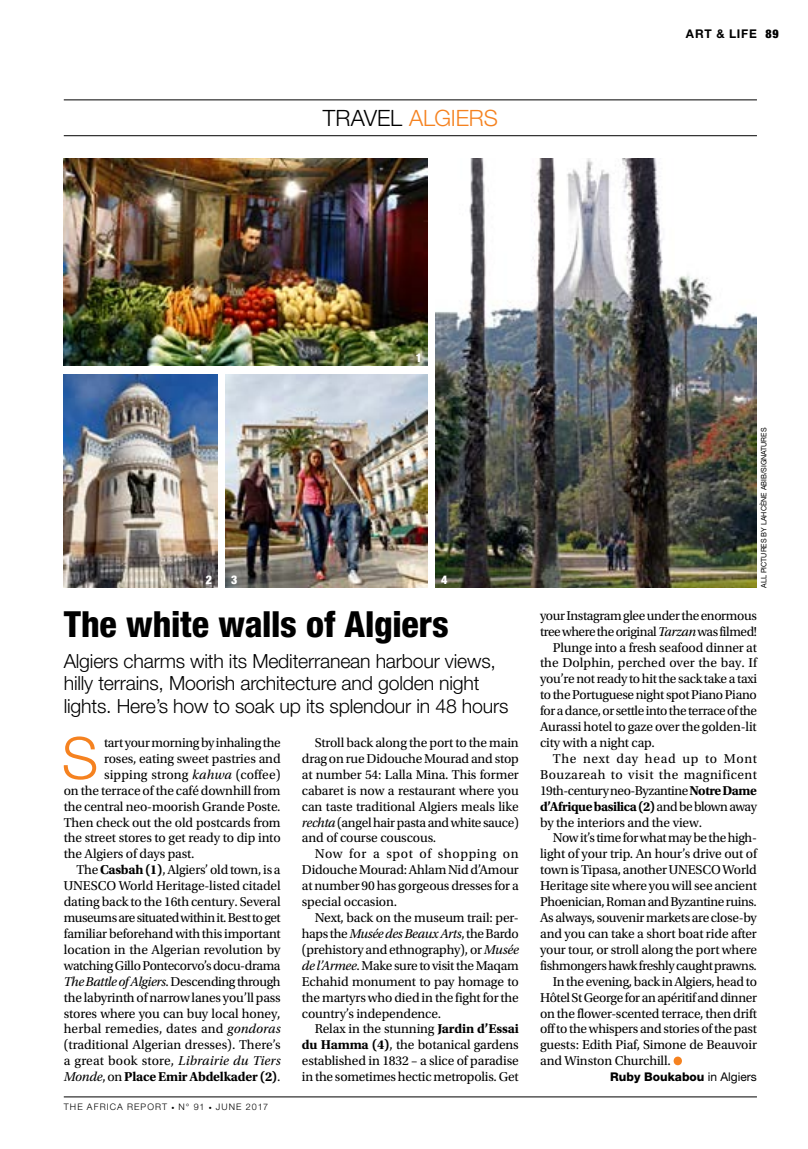
<style>
.page{position:relative;width:808px;height:1149px;background:#fff}
.page>*{position:absolute;margin:0;border:0;box-sizing:border-box;transform-origin:0 0}
.t1{font:300 58.05px "Helvetica Neue LT Std";color:#f58220}
.t2{font:800 condensed 36px "Helvetica Neue LT Std";letter-spacing:-.005em;color:#000}
.t3{font:300 22.5px "Helvetica Neue LT Std";letter-spacing:-.005em;color:#f58220}
.t4{font:300 19.5px/22.5px "Helvetica Neue LT Std";letter-spacing:-.01em;color:#000}
.t5{font:13.5px/15.9px "Utopia Std";letter-spacing:-.015em;color:#000;text-align:justify}
.t6{font:13.5px "Utopia Std";letter-spacing:-.035em;color:#000}
.t7{font:700 13.5px "Utopia Std";letter-spacing:-.02em;color:#000}
.t8{font:13.5px "Utopia Std";letter-spacing:.01em;color:#000}
.t9{font:italic 13.5px "Utopia Std";letter-spacing:-.025em;color:#000}
.t10{font:13.5px "Utopia Std";letter-spacing:.005em;color:#000}
.t11{font:13.5px "Utopia Std";letter-spacing:.03em;color:#000}
.t12{font:13.5px "Utopia Std";letter-spacing:.045em;color:#000}
.t13{font:800 12px "Helvetica Neue LT Std";color:#000}
.t14{font:700 12px "Helvetica Neue LT Std";letter-spacing:.065em;color:#000}
.t15{font:900 condensed 12px "Helvetica Neue LT Std";color:#fff}
.t16{font:300 9px "Helvetica Neue LT Std";letter-spacing:.12em;color:#000}
.t17{font:7.5px "Helvetica Neue LT Std";color:#000;scale:.95 1}
.s1{color:#000}
.s2{font-weight:900;font-stretch:condensed}
.s3{font-style:italic}
.s4{font-weight:700}
.s5{font-style:normal}
.s6{font-weight:400;font-style:italic}
.s7{font-weight:400}
.s8{font-size:6px}
</style>
<div class="page">
<hr style="left:64px;top:1096px;width:693px;height:1px;background:#000">
<img style="left:436px;top:158px;width:321px;height:429px">
<img style="left:64px;top:158px;width:363px;height:208px">
<img style="left:64px;top:374px;width:153px;height:213px">
<img style="left:226px;top:374px;width:201px;height:213px">
<div style="left:674px;top:1056px;width:8px;height:8px;background:#f58220;border-radius:50%"></div>
<hr style="left:64px;top:100px;width:693px;height:1px;background:#000">
<hr style="left:64px;top:135px;width:693px;height:1px;background:#000">
<h3 class="t3" style="left:323px;top:104px;width:176px"><span class="s1">TRAVEL</span> ALGIERS</h3>
<p class="t14" style="left:686px;top:27px;width:94px">ART &amp; LIFE <span class="s2">89</span></p>
<p class="t15" style="left:416px;top:350px;width:8px">1</p>
<p class="t15" style="left:206px;top:571px;width:8px">2</p>
<p class="t15" style="left:231px;top:571px;width:8px">3</p>
<p class="t15" style="left:441px;top:571px;width:8px">4</p>
<h2 class="t2" style="left:64px;top:601px;width:387px">The white walls of Algiers</h2>
<h3 class="t4" style="left:64px;top:649px;width:446px">Algiers charms with its Mediterranean harbour views, hilly terrains, Moorish architecture and golden night lights. Here’s how to soak up its splendour in 48 hours</h3>
<h1 class="t1" style="left:62px;top:722px;width:38px">S</h1>
<p class="t5" style="left:104px;top:734px;width:178px">tart your morning by inhaling the</p>
<p class="t5" style="left:104px;top:750px;width:178px">roses, eating sweet pastries and</p>
<p class="t8" style="left:104px;top:767px;width:178px">sipping strong <span class="s3">kahwa</span> (coffee)</p>
<p class="t5" style="left:64px;top:782px;width:218px">on the terrace of the café downhill from</p>
<p class="t5" style="left:64px;top:798px;width:218px">the central neo-moorish Grande Poste.</p>
<p class="t5" style="left:64px;top:814px;width:218px">Then check out the old postcards from</p>
<p class="t5" style="left:64px;top:830px;width:218px">the street stores to get ready to dip into</p>
<p class="t5" style="left:64px;top:846px;width:132px">the Algiers of days past.</p>
<p class="t5" style="left:77px;top:861px;width:206px">The <span class="s4">Casbah (1)</span>, Algiers’ old town, is a</p>
<p class="t5" style="left:64px;top:877px;width:218px">UNESCO World Heritage-listed citadel</p>
<p class="t5" style="left:64px;top:893px;width:218px">dating back to the 16th century. Several</p>
<p class="t6" style="left:64px;top:910px;width:218px">museums are situated within it. Best to get</p>
<p class="t5" style="left:64px;top:925px;width:218px">familiar beforehand with this important</p>
<p class="t5" style="left:64px;top:941px;width:218px">location in the Algerian revolution by</p>
<p class="t5" style="left:64px;top:957px;width:218px">watching Gillo Pontecorvo’s docu-drama</p>
<p class="t9" style="left:64px;top:973px;width:218px">The Battle of Algiers<span class="s5">. Descending through</span></p>
<p class="t5" style="left:64px;top:989px;width:218px">the labyrinth of narrow lanes you’ll pass</p>
<p class="t5" style="left:64px;top:1005px;width:218px">stores where you can buy local honey,</p>
<p class="t10" style="left:64px;top:1021px;width:218px">herbal remedies, dates and <span class="s3">gondoras</span></p>
<p class="t5" style="left:64px;top:1036px;width:218px">(traditional Algerian dresses). There’s</p>
<p class="t8" style="left:64px;top:1053px;width:218px">a great book store, <span class="s3">Librairie du Tiers</span></p>
<p class="t7" style="left:64px;top:1068px;width:218px"><span class="s6">Monde</span><span class="s7">, on</span> Place Emir Abdelkader (2)<span class="s7">.</span></p>
<p class="t16" style="left:64px;top:1101px;width:206px">THE AFRICA REPORT <span class="s8">•</span> N° 91 <span class="s8">•</span> JUNE 2017</p>
<p class="t5" style="left:302px;top:734px;width:218px;text-indent:13px">Stroll back along the port to the main drag on rue Didouche Mourad and stop at number 54: Lalla Mina. This former cabaret is now a restaurant where you can taste traditional Algiers meals like <span class="s3">rechta</span> (angel hair pasta and white sauce) and of course couscous.</p>
<p class="t5" style="left:302px;top:846px;width:218px;text-indent:13px">Now for a spot of shopping on Didouche Mourad: Ahlam Nid d’Amour at number 90 has gorgeous dresses for a special occasion.</p>
<p class="t5" style="left:302px;top:909px;width:218px;text-indent:13px">Next, back on the museum trail: per&shy;haps the <span class="s3">Musée des Beaux Arts</span>, the Bardo (prehistory and ethnography), or <span class="s3">Musée de l’Armee</span>. Make sure to visit the Maqam Echahid monument to pay homage to the martyrs who died in the fight for the country’s independence.</p>
<p class="t5" style="left:302px;top:1020px;width:218px;text-indent:13px">Relax in the stunning <span class="s4">Jardin d’Essai du Hamma (4)</span>, the botanical gardens established in 1832 – a slice of paradise in the sometimes hectic metropolis. Get</p>
<p class="t17" style="left:759px;top:587px;width:170px;rotate:-90deg">ALL PICTURES BY LAHCÈNE ABIB/SIGNATURES</p>
<p class="t5" style="left:540px;top:607px;width:218px">your Instagram glee under the enormous</p>
<p class="t5" style="left:540px;top:623px;width:218px">tree where the original <span class="s3">Tarzan</span> was filmed!</p>
<p class="t5" style="left:553px;top:639px;width:206px">Plunge into a fresh seafood dinner at</p>
<p class="t5" style="left:540px;top:655px;width:218px">the Dolphin, perched over the bay. If</p>
<p class="t5" style="left:540px;top:671px;width:218px">you’re not ready to hit the sack take a taxi</p>
<p class="t5" style="left:540px;top:687px;width:218px">to the Portuguese night spot Piano Piano</p>
<p class="t5" style="left:540px;top:702px;width:218px">for a dance, or settle into the terrace of the</p>
<p class="t5" style="left:540px;top:718px;width:218px">Aurassi hotel to gaze over the golden-lit</p>
<p class="t5" style="left:540px;top:734px;width:116px">city with a night cap.</p>
<p class="t12" style="left:553px;top:751px;width:206px">The next day head up to Mont</p>
<p class="t11" style="left:540px;top:767px;width:218px">Bouzareah to visit the magnificent</p>
<p class="t6" style="left:540px;top:782px;width:218px">19th-century neo-Byzantine <span class="s4">Notre Dame</span></p>
<p class="t7" style="left:540px;top:798px;width:218px">d’Afrique basilica (2) <span class="s7">and be blown away</span></p>
<p class="t5" style="left:540px;top:814px;width:163px">by the interiors and the view.</p>
<p class="t5" style="left:553px;top:830px;width:206px">Now it’s time for what may be the high-</p>
<p class="t5" style="left:540px;top:846px;width:218px">light of your trip. An hour’s drive out of</p>
<p class="t5" style="left:540px;top:861px;width:218px">town is Tipasa, another UNESCO World</p>
<p class="t5" style="left:540px;top:877px;width:218px">Heritage site where you will see ancient</p>
<p class="t5" style="left:540px;top:893px;width:218px">Phoenician, Roman and Byzantine ruins.</p>
<p class="t5" style="left:540px;top:909px;width:218px">As always, souvenir markets are close-by</p>
<p class="t5" style="left:540px;top:925px;width:218px">and you can take a short boat ride after</p>
<p class="t5" style="left:540px;top:941px;width:218px">your tour, or stroll along the port where</p>
<p class="t5" style="left:540px;top:957px;width:218px">fishmongers hawk freshly caught prawns.</p>
<p class="t5" style="left:553px;top:973px;width:206px">In the evening, back in Algiers, head to</p>
<p class="t5" style="left:540px;top:989px;width:218px">Hôtel St George for an apéritif and dinner</p>
<p class="t5" style="left:540px;top:1005px;width:218px">on the flower-scented terrace, then drift</p>
<p class="t5" style="left:540px;top:1020px;width:218px">off to the whispers and stories of the past</p>
<p class="t5" style="left:540px;top:1036px;width:218px">guests: Edith Piaf, Simone de Beauvoir</p>
<p class="t5" style="left:540px;top:1052px;width:132px">and Winston Churchill.</p>
<p class="t13" style="left:610px;top:1069px;width:148px">Ruby Boukabou <span class="s7">in Algiers</span></p>
</div>
